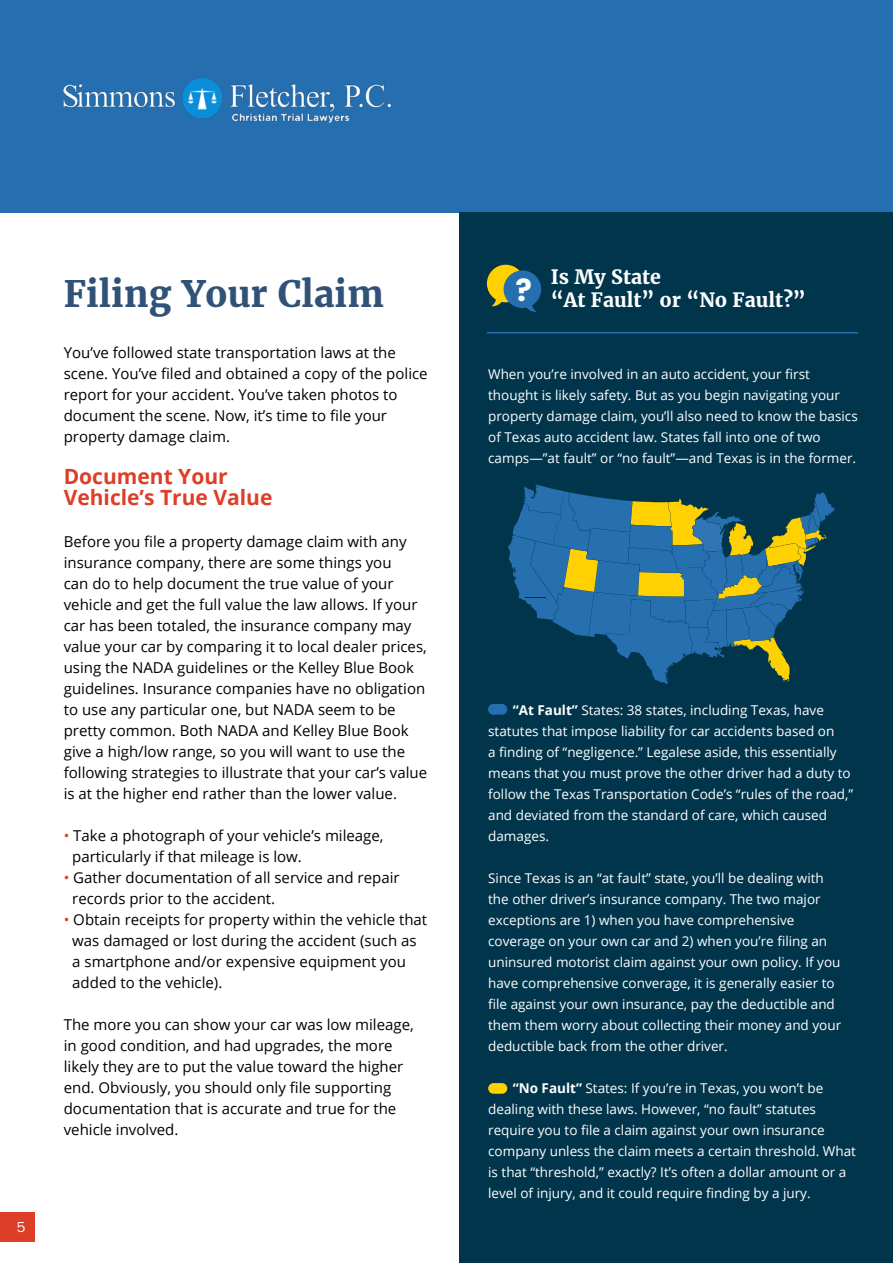
<style>
.page{position:relative;width:893px;height:1263px;background:#fff}
.page>*{position:absolute;margin:0;border:0;box-sizing:border-box;transform-origin:0 0}
.t1{font:700 36px "Merriweather";color:#305277}
.t2{font:700 30.75px "Poppins";color:#fff}
.t3{font:700 21px/21px "Open Sans";color:#dd3e28}
.t4{font:700 19.5px/23.4px "Merriweather";color:#fff}
.t5{font:15px/21px "Open Sans";color:#000}
.t6{font:15px "Franklin Gothic URW Boo";color:#fff}
.t7{font:13.5px/21px "Open Sans";color:#fff}
.s1{color:#dd3e28}
.s2{font-weight:700}
</style>
<div class="page">
<div style="left:0;top:0;width:893px;height:213px;background:#256eb0"></div>
<img style="left:64px;top:78px;width:327px;height:44px">
<div style="left:0;top:1212px;width:34px;height:30px;background:#dd3e28"></div>
<div style="left:459px;top:213px;width:434px;height:1050px;background:#00354c"></div>
<hr style="left:487px;top:332px;width:371px;height:1px;background:#256eb0">
<svg style="left:487px;top:265px;width:54px;height:47px"></svg>
<svg style="left:508px;top:484px;width:327px;height:201px"></svg>
<div style="left:488px;top:1083px;width:19px;height:11px;background:#ffd103;border-radius:5px"></div>
<div style="left:488px;top:704px;width:19px;height:11px;background:#256eb0;border-radius:5px"></div>
<p class="t6" style="left:17px;top:1218px;width:10px">5</p>
<h1 class="t1" style="left:64px;top:272px;width:322px">Filing Your Claim</h1>
<h2 class="t2" style="left:516px;top:273px;width:18px">?</h2>
<h3 class="t4" style="left:551px;top:265px;width:257px">Is My State<br>“At Fault” or “No Fault?”</h3>
<p class="t5" style="left:64px;top:341px;width:365px">You’ve followed state transportation laws at the scene. You’ve filed and obtained a copy of the police report for your accident. You’ve taken photos to document the scene. Now, it’s time to file your property damage claim.</p>
<h3 class="t3" style="left:64px;top:465px;width:210px">Document Your<br>Vehicle’s True Value</h3>
<p class="t5" style="left:64px;top:530px;width:365px">Before you file a property damage claim with any insurance company, there are some things you<br>can do to help document the true value of your vehicle and get the full value the law allows. If your car has been totaled, the insurance company may value your car by comparing it to local dealer prices, using the NADA guidelines or the Kelley Blue Book guidelines. Insurance companies have no obligation to use any particular one, but NADA seem to be pretty common. Both NADA and Kelley Blue Book give a high/low range, so you will want to use the following strategies to illustrate that your car’s value is at the higher end rather than the lower value.</p>
<p class="t5" style="left:72px;top:824px;width:313px;text-indent:-9px"><span class="s1">•</span> Take a photograph of your vehicle’s mileage, particularly if that mileage is low.</p>
<p class="t5" style="left:72px;top:866px;width:329px;text-indent:-9px"><span class="s1">•</span> Gather documentation of all service and repair records prior to the accident.</p>
<p class="t5" style="left:72px;top:908px;width:356px;text-indent:-9px"><span class="s1">•</span> Obtain receipts for property within the vehicle that was damaged or lost during the accident (such as a smartphone and/or expensive equipment you added to the vehicle).</p>
<p class="t5" style="left:64px;top:1013px;width:352px">The more you can show your car was low mileage, in good condition, and had upgrades, the more likely they are to put the value toward the higher end. Obviously, you should only file supporting documentation that is accurate and true for the vehicle involved.</p>
<p class="t7" style="left:488px;top:363px;width:371px">When you’re involved in an auto accident, your first thought is likely safety. But as you begin navigating your property damage claim, you’ll also need to know the basics of Texas auto accident law. States fall into one of two camps—”at fault” or “no fault”—and Texas is in the former.</p>
<p class="t7" style="left:488px;top:699px;width:367px;text-indent:25px"><span class="s2">“At Fault”</span> States: 38 states, including Texas, have statutes that impose liability for car accidents based on<br>a finding of “negligence.” Legalese aside, this essentially means that you must prove the other driver had a duty to follow the Texas Transportation Code’s “rules of the road,” and deviated from the standard of care, which caused damages.</p>
<p class="t7" style="left:488px;top:867px;width:354px">Since Texas is an “at fault” state, you’ll be dealing with the other driver’s insurance company. The two major exceptions are 1) when you have comprehensive coverage on your own car and 2) when you’re filing an uninsured motorist claim against your own policy. If you have comprehensive converage, it is generally easier to file against your own insurance, pay the deductible and them them worry about collecting their money and your deductible back from the other driver.</p>
<p class="t7" style="left:488px;top:1077px;width:369px;text-indent:25px"><span class="s2">“No Fault”</span> States: If you’re in Texas, you won’t be dealing with these laws. However, “no fault” statutes require you to file a claim against your own insurance company unless the claim meets a certain threshold. What is that “threshold,” exactly? It’s often a dollar amount or a level of injury, and it could require finding by a jury.</p>
</div>
